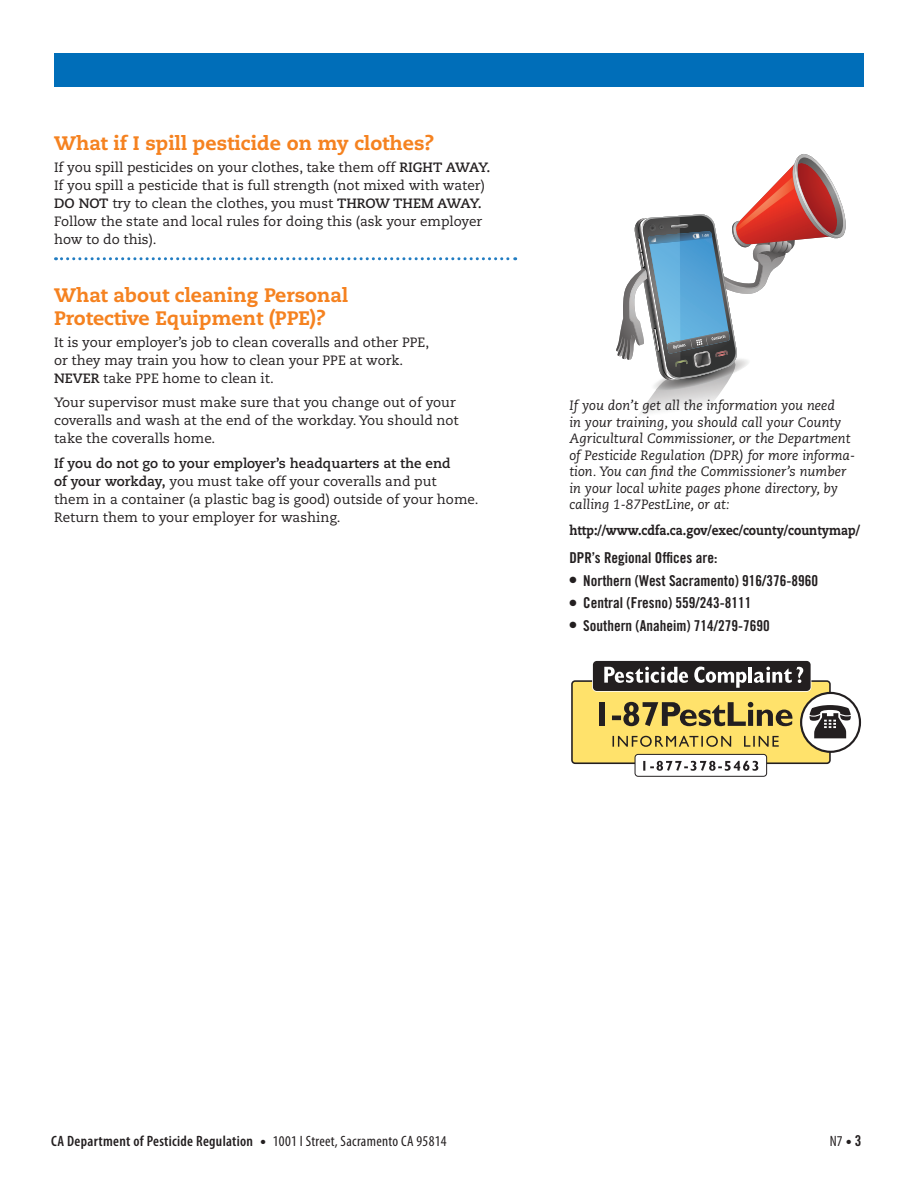
<style>
.page{position:relative;width:918px;height:1188px;background:#fff}
.page>*{position:absolute;margin:0;border:0;box-sizing:border-box;transform-origin:0 0}
.Question{font:800 19.5px/22.5px "Caecilia LT Std";color:#f58220}
.t1{font:15px "Trade Gothic LT Std Bd Cn 20";color:#231f20}
.t2{font:condensed 15px "Myriad Pro";letter-spacing:.02em;color:#231f20}
.t3{font:600 condensed 15px "Myriad Pro";letter-spacing:.02em;color:#231f20}
.Answer_body_copy_NO{font:13.5px/18px "Caecilia LT Std";color:#231f20}
.t4{font:italic 13.5px/16.5px "Caecilia LT Std";letter-spacing:.005em;color:#231f20}
.Answer_body_last_lin{font:13.5px/18px "Caecilia LT Std";color:#231f20}
.t5{font:800 13.5px "Caecilia LT Std";color:#231f20;scale:.88 1}
.s1{font-weight:700}
.s2{font-family:"Trade Gothic LT Std Bd Cn 20";font-stretch:normal}
</style>
<div class="page">
<div style="left:54px;top:53px;width:810px;height:33px;background:#006eb9"></div>
<svg style="left:56px;top:257px;width:460px;height:3px"></svg>
<svg style="left:616px;top:154px;width:230px;height:254px"></svg>
<div style="left:572px;top:681px;width:258px;height:82px;background:#ffe26b;border-radius:3px"></div>
<div style="left:571px;top:680px;width:260px;height:84px;border:2px solid #231f20;border-radius:3px"></div>
<div style="left:592px;top:660px;width:219px;height:32px;border:3px solid #fff;border-radius:3px"></div>
<div style="left:594px;top:662px;width:216px;height:28px;background:#231f20;border-radius:3px"></div>
<div style="left:593px;top:661px;width:218px;height:30px;border:2px solid #231f20;border-radius:3px"></div>
<div style="left:599px;top:702px;width:5px;height:24px;background:#231f20"></div>
<svg style="left:612px;top:702px;width:181px;height:24px"></svg>
<svg style="left:613px;top:736px;width:118px;height:11px"></svg>
<svg style="left:744px;top:736px;width:35px;height:11px"></svg>
<svg style="left:801px;top:693px;width:59px;height:59px"></svg>
<div style="left:800px;top:692px;width:61px;height:61px;border:2px solid #231f20;border-radius:50%"></div>
<svg style="left:810px;top:705px;width:41px;height:33px"></svg>
<div style="left:635px;top:754px;width:132px;height:22px;background:#fff;border-radius:3px"></div>
<div style="left:635px;top:754px;width:132px;height:23px;border:1px solid #231f20;border-radius:3px"></div>
<svg style="left:643px;top:761px;width:115px;height:10px"></svg>
<svg style="left:604px;top:667px;width:84px;height:16px"></svg>
<svg style="left:694px;top:667px;width:53px;height:21px"></svg>
<hr style="left:749px;top:667px;width:3px;height:16px;background:#fff">
<svg style="left:754px;top:667px;width:49px;height:16px"></svg>
<p class="Question" style="left:54px;top:132px;width:381px">What if I spill pesticide on my clothes?</p>
<p class="Answer_body_last_lin" style="left:54px;top:158px;width:438px">If you spill pesticides on your clothes, take them off <span class="s1">RIGHT AWAY.<br></span>If you spill a pesticide that is full strength (not mixed with water)<br><span class="s1">DO NOT</span> try to clean the clothes, you must <span class="s1">THROW THEM AWAY.<br></span>Follow the state and local rules for doing this (ask your employer how to do this).</p>
<p class="Question" style="left:54px;top:284px;width:296px">What about cleaning Personal<br>Protective Equipment (PPE)?</p>
<p class="Answer_body_copy_NO" style="left:54px;top:333px;width:377px">It is your employer’s job to clean coveralls and other PPE, or they may train you how to clean your PPE at work.<br><span class="s1">NEVER</span> take PPE home to clean it.</p>
<p class="Answer_body_copy_NO" style="left:54px;top:394px;width:406px">Your supervisor must make sure that you change out of your coveralls and wash at the end of the workday. You should not take the coveralls home.</p>
<p class="Answer_body_copy_NO" style="left:54px;top:455px;width:426px"><span class="s1">If you do not go to your employer’s headquarters at the end<br>of your workday,</span> you must take off your coveralls and put<br>them in a container (a plastic bag is good) outside of your home.<br>Return them to your employer for washing.</p>
<p class="t4" style="left:569px;top:397px;width:287px">If you don’t get all the information you need<br>in your training, you should call your County Agricultural Commissioner, or the Department of Pesticide Regulation (DPR) for more informa&shy;tion. You can find the Commissioner’s number in your local white pages phone directory, by calling 1-87PestLine, or at:</p>
<p class="t5" style="left:569px;top:521px;width:332px">http://www.cdfa.ca.gov/exec/county/countymap/</p>
<p class="t1" style="left:569px;top:549px;width:149px">DPR’s Regional Offices are:</p>
<p class="t1" style="left:569px;top:571px;width:250px">● Northern (West Sacramento) 916/376-8960</p>
<p class="t1" style="left:569px;top:594px;width:183px">● Central (Fresno) 559/243-8111</p>
<p class="t1" style="left:569px;top:616px;width:202px">● Southern (Anaheim) 714/279-7690</p>
<p class="t3" style="left:51px;top:1132px;width:203px">CA Department of Pesticide Regulation</p>
<p class="t2" style="left:261px;top:1132px;width:187px">● 1001 I Street, Sacramento CA 95814</p>
<p class="t2" style="left:830px;top:1132px;width:33px">N7 ● <span class="s2">3</span></p>
</div>
